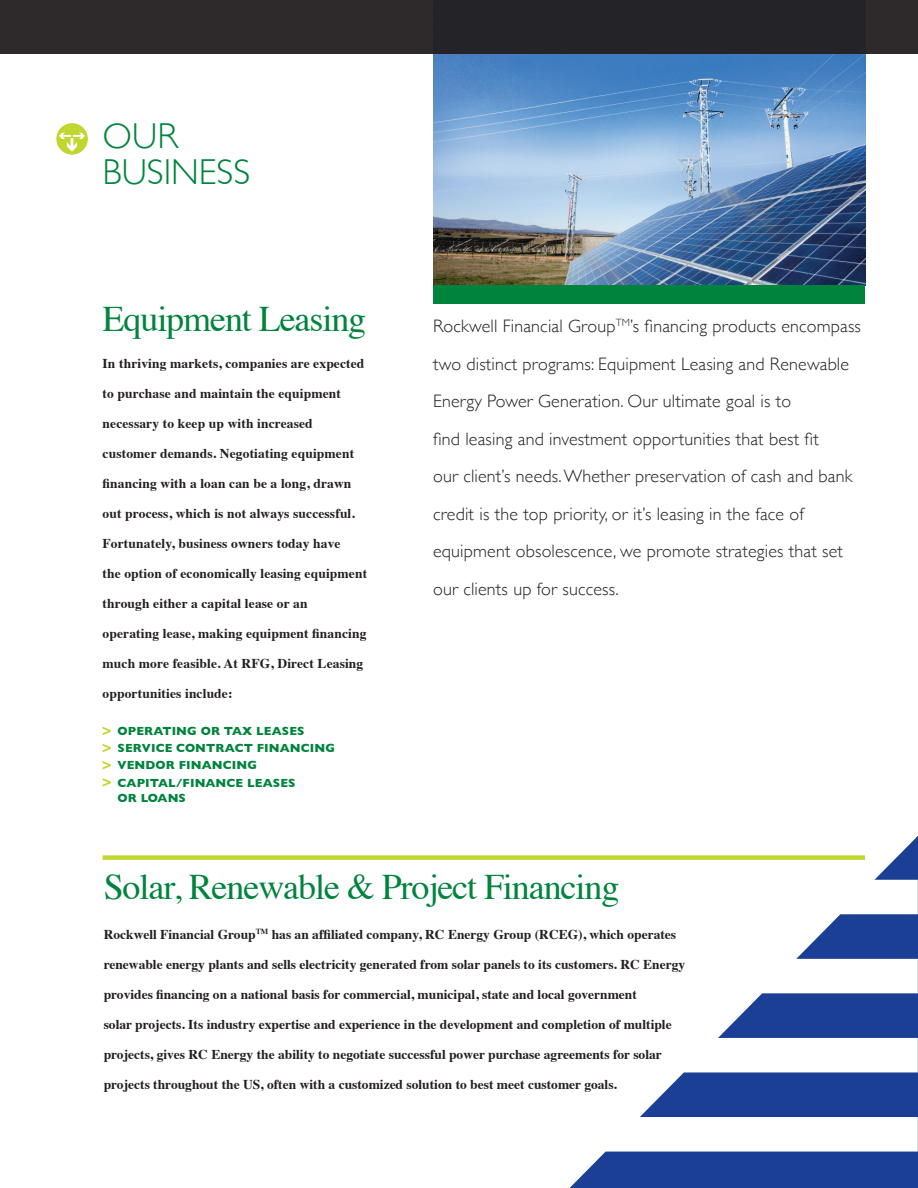
<style>
.page{position:relative;width:918px;height:1188px;background:#fff}
.page>*{position:absolute;margin:0;border:0;box-sizing:border-box;transform-origin:0 0}
.t1{font:36px "Times";letter-spacing:-.03em;color:#00843d}
.t2{font:300 36px/36px "Gill Sans";color:#00843d}
.t3{font:300 18px/37.5px "Gill Sans";letter-spacing:.01em;color:#231f20}
.t4{font:700 13.5px "Times";color:#231f20}
.t5{font:700 12px/17.1px "Gill Sans";letter-spacing:.01em;color:#00843d}
</style>
<div class="page">
<div style="left:56px;top:123px;width:32px;height:32px;background:#c1d72f;border-radius:50%"></div>
<svg style="left:59px;top:133px;width:26px;height:19px"></svg>
<img style="left:433px;top:54px;width:432px;height:231px">
<div style="left:0;top:0;width:918px;height:54px;background:#2e2a2b"></div>
<svg style="left:103px;top:727px;width:8px;height:8px"></svg>
<svg style="left:103px;top:744px;width:8px;height:8px"></svg>
<svg style="left:103px;top:761px;width:8px;height:8px"></svg>
<svg style="left:103px;top:778px;width:8px;height:9px"></svg>
<div style="left:433px;top:285px;width:432px;height:18px;background:#00843d"></div>
<div style="left:103px;top:855px;width:762px;height:5px;background:#c1d72f"></div>
<svg style="left:569px;top:836px;width:349px;height:352px"></svg>
<h1 class="t2" style="left:103px;top:117px;width:149px">OUR<br>BUSINESS</h1>
<h1 class="t1" style="left:103px;top:285px;width:265px">Equipment Leasing</h1>
<p class="t4" style="left:103px;top:350px;width:263px">In thriving markets, companies are expected</p>
<p class="t4" style="left:103px;top:380px;width:240px">to purchase and maintain the equipment</p>
<p class="t4" style="left:103px;top:410px;width:212px">necessary to keep up with increased</p>
<p class="t4" style="left:103px;top:440px;width:253px">customer demands. Negotiating equipment</p>
<p class="t4" style="left:103px;top:470px;width:250px">financing with a loan can be a long, drawn</p>
<p class="t4" style="left:103px;top:500px;width:254px">out process, which is not always successful.</p>
<p class="t4" style="left:103px;top:530px;width:240px">Fortunately, business owners today have</p>
<p class="t4" style="left:103px;top:560px;width:266px">the option of economically leasing equipment</p>
<p class="t4" style="left:103px;top:590px;width:206px">through either a capital lease or an</p>
<p class="t4" style="left:103px;top:620px;width:265px">operating lease, making equipment financing</p>
<p class="t4" style="left:103px;top:650px;width:262px">much more feasible. At RFG, Direct Leasing</p>
<p class="t4" style="left:103px;top:680px;width:131px">opportunities include:</p>
<p class="t5" style="left:118px;top:722px;width:219px">OPERATING OR TAX LEASES<br>SERVICE CONTRACT FINANCING<br>VENDOR FINANCING<br>CAPITAL/FINANCE LEASES</p>
<p class="t5" style="left:118px;top:789px;width:70px">OR LOANS</p>
<p class="t3" style="left:433px;top:307px;width:429px">Rockwell Financial Group<sup>TM</sup>’s financing products encompass two distinct programs: Equipment Leasing and Renewable Energy Power Generation. Our ultimate goal is to<br>find leasing and investment opportunities that best fit<br>our client’s needs. Whether preservation of cash and bank credit is the top priority, or it’s leasing in the face of equipment obsolescence, we promote strategies that set our clients up for success.</p>
<h1 class="t1" style="left:104px;top:854px;width:517px">Solar, Renewable &amp; Project Financing</h1>
<p class="t4" style="left:104px;top:921px;width:574px">Rockwell Financial Group<sup>TM</sup> has an affiliated company, RC Energy Group (RCEG), which operates</p>
<p class="t4" style="left:104px;top:951px;width:583px">renewable energy plants and sells electricity generated from solar panels to its customers. RC Energy</p>
<p class="t4" style="left:104px;top:981px;width:535px">provides financing on a national basis for commercial, municipal, state and local government</p>
<p class="t4" style="left:104px;top:1011px;width:569px">solar projects. Its industry expertise and experience in the development and completion of multiple</p>
<p class="t4" style="left:104px;top:1041px;width:560px">projects, gives RC Energy the ability to negotiate successful power purchase agreements for solar</p>
<p class="t4" style="left:104px;top:1071px;width:515px">projects throughout the US, often with a customized solution to best meet customer goals.</p>
</div>
